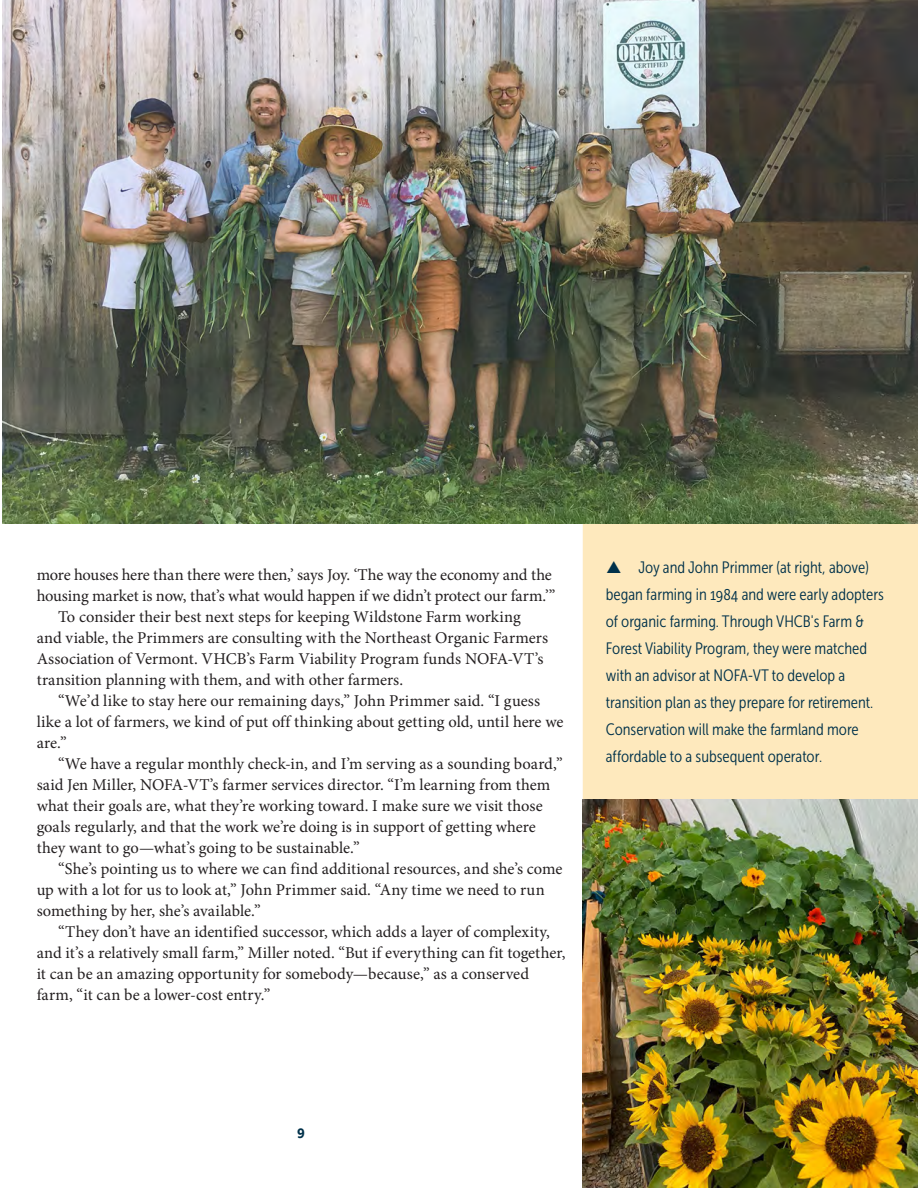
<style>
.page{position:relative;width:918px;height:1188px;background:#fff}
.page>*{position:absolute;margin:0;border:0;box-sizing:border-box;transform-origin:0 0}
.t1{font:16.5px/21px "Minion Pro";letter-spacing:.005em;color:#231f20}
.body2011{font:16.5px/27px "Museo Sans Cond 300";color:#00314a}
.t2{font:700 13.5px "Ebrima";color:#00314a}
</style>
<div class="page">
<div style="left:582px;top:523px;width:336px;height:277px;background:#fee9bd"></div>
<img style="left:582px;top:800px;width:336px;height:388px">
<img style="left:2px;top:0;width:916px;height:523px">
<svg style="left:607px;top:561px;width:14px;height:12px"></svg>
<p class="t1" style="left:37px;top:564px;width:520px">more houses here than there were then,’ says Joy. ‘The way the economy and the housing market is now, that’s what would happen if we didn’t protect our farm.’”</p>
<p class="t1" style="left:37px;top:606px;width:513px;text-indent:22px">To consider their best next steps for keeping Wildstone Farm working and viable, the Primmers are consulting with the Northeast Organic Farmers Association of Vermont. VHCB’s Farm Viability Program funds NOFA-VT’s transition planning with them, and with other farmers.</p>
<p class="t1" style="left:37px;top:690px;width:528px;text-indent:22px">“We’d like to stay here our remaining days,” John Primmer said. “I guess like a lot of farmers, we kind of put off thinking about getting old, until here we are.”</p>
<p class="t1" style="left:37px;top:753px;width:528px;text-indent:22px">“We have a regular monthly check-in, and I’m serving as a sounding board,” said Jen Miller, NOFA-VT’s farmer services director. “I’m learning from them what their goals are, what they’re working toward. I make sure we visit those goals regularly, and that the work we’re doing is in support of getting where they want to go—what’s going to be sustainable.”</p>
<p class="t1" style="left:37px;top:858px;width:527px;text-indent:22px">“She’s pointing us to where we can find additional resources, and she’s come up with a lot for us to look at,” John Primmer said. “Any time we need to run something by her, she’s available.”</p>
<p class="t1" style="left:37px;top:921px;width:530px;text-indent:22px">“They don’t have an identified successor, which adds a layer of complexity, and it’s a relatively small farm,” Miller noted. “But if everything can fit together, it can be an amazing opportunity for somebody—because,” as a conserved farm, “it can be a lower-cost entry.”</p>
<p class="body2011" style="left:606px;top:554px;width:280px;text-indent:33px">Joy and John Primmer (at right, above) began farming in 1984 and were early adopters of organic farming. Through VHCB's Farm &amp; Forest Viability Program, they were matched with an advisor at NOFA-VT to develop a transition plan as they prepare for retirement.<br>Conservation will make the farmland more affordable to a subsequent operator.</p>
<p class="t2" style="left:297px;top:1123px;width:9px">9</p>
</div>
